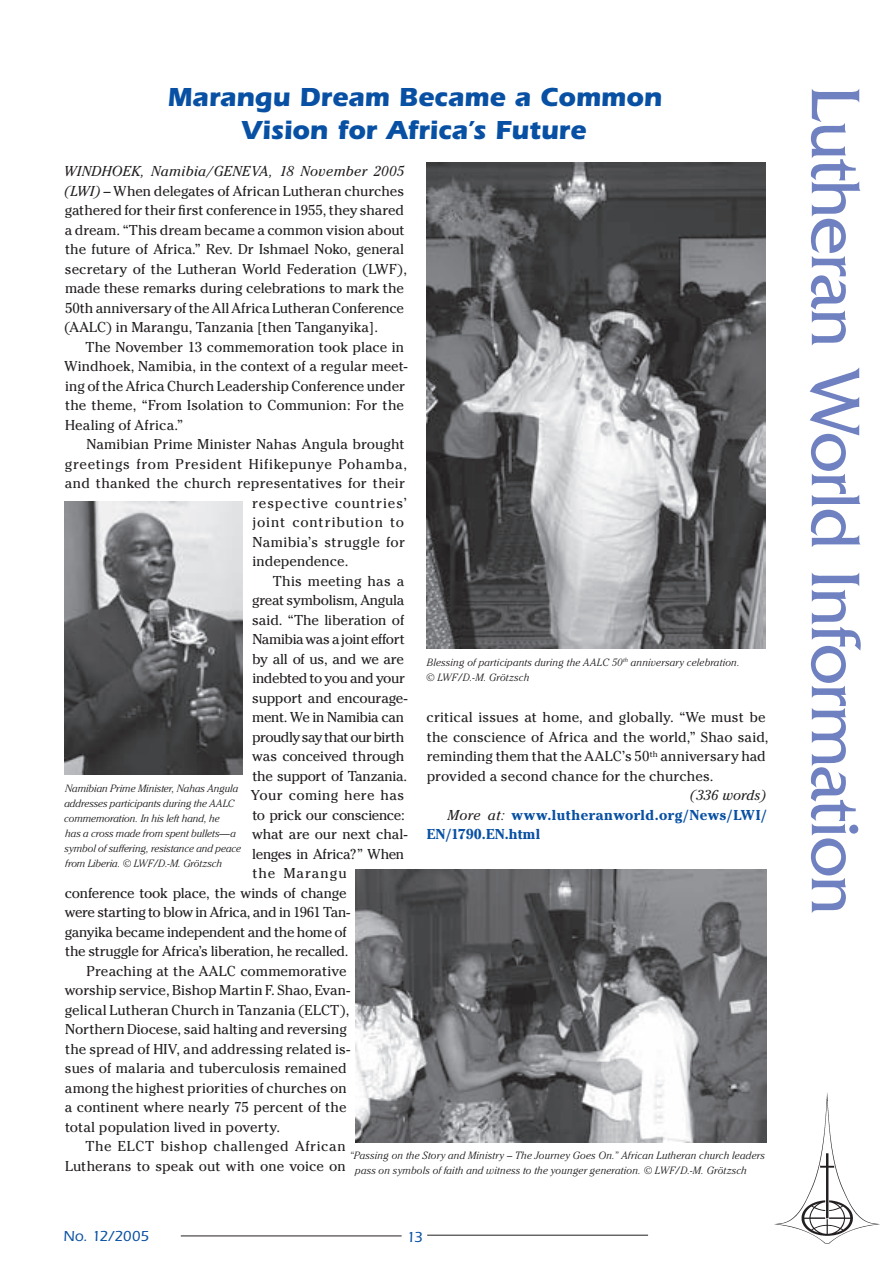
<style>
.page{position:relative;width:894px;height:1263px;background:#fff}
.page>*{position:absolute;margin:0;border:0;box-sizing:border-box;transform-origin:0 0}
.t1{font:72px "Friz Quadrata";letter-spacing:-.02em;color:#6f81c0}
.t2{font:700 27px/33px "Itc Eras";letter-spacing:-.005em;color:#0850a3;text-align:center}
.t3{font:500 15px "Itc Eras";letter-spacing:-.02em;color:#0850a3}
.t4{font:14.25px/19.5px "Cheltenham";color:#231f20}
.t5{font:14.25px "Cheltenham";letter-spacing:-.025em;color:#231f20}
.t6{font:14.25px "Cheltenham";letter-spacing:-.02em;color:#231f20}
.t7{font:14.25px "Cheltenham";letter-spacing:.02em;color:#231f20}
.t8{font:14.25px "Cheltenham";letter-spacing:-.03em;color:#231f20}
.t9{font:700 14.25px "Cheltenham";letter-spacing:.025em;color:#0850a3}
.t10{font:14.25px "Cheltenham";letter-spacing:.04em;color:#231f20}
.t11{font:14.25px "Cheltenham";letter-spacing:.035em;color:#231f20}
.t12{font:14.25px "Cheltenham";letter-spacing:-.035em;color:#231f20}
.t13{font:14.25px "Cheltenham";letter-spacing:.065em;color:#231f20}
.t14{font:14.25px "Cheltenham";letter-spacing:.025em;color:#231f20}
.t15{font:14.25px "Cheltenham";letter-spacing:.055em;color:#231f20}
.t16{font:14.25px "Cheltenham";letter-spacing:.07em;color:#231f20}
.t17{font:italic 14.25px "Cheltenham";letter-spacing:.01em;color:#231f20}
.t18{font:italic 300 10.5px/15px "Cheltenham";letter-spacing:.01em;color:#231f20}
.s1{font-style:italic}
.s2{font-weight:400;font-style:italic;color:#231f20}
</style>
<div class="page">
<hr style="left:181px;top:1235px;width:220px;height:1px;background:#231f20">
<hr style="left:427px;top:1234px;width:221px;height:1px;background:#231f20">
<img style="left:766px;top:1082px;width:114px;height:162px">
<img style="left:356px;top:870px;width:409px;height:272px">
<img style="left:64px;top:501px;width:179px;height:273px">
<img style="left:426px;top:162px;width:339px;height:487px">
<h2 class="t2" style="left:167px;top:80px;width:496px">Marangu Dream Became a Common<br>Vision for Africa’s Future</h2>
<p class="t4" style="left:64px;top:161px;width:345px"><span class="s1">WINDHOEK, Namibia/GENEVA, 18 November 2005 (LWI) –</span> When delegates of African Lutheran churches gathered for their first conference in 1955, they shared a dream. “This dream became a common vision about the future of Africa.” Rev. Dr Ishmael Noko, general secretary of the Lutheran World Federation (LWF), made these remarks during celebrations to mark the 50th anniversary of the All Africa Lutheran Conference (AALC) in Marangu, Tanzania [then Tanganyika].</p>
<p class="t4" style="left:64px;top:337px;width:344px;text-indent:21px">The November 13 commemoration took place in Windhoek, Namibia, in the context of a regular meet&shy;ing of the Africa Church Leadership Conference under the theme, “From Isolation to Communion: For the Healing of Africa.”</p>
<p class="t4" style="left:86px;top:434px;width:320px">Namibian Prime Minister Nahas Angula brought</p>
<p class="t10" style="left:65px;top:455px;width:343px">greetings from President Hifikepunye Pohamba,</p>
<p class="t7" style="left:65px;top:475px;width:341px">and thanked the church representatives for their</p>
<p class="t13" style="left:252px;top:494px;width:156px">respective countries’</p>
<p class="t15" style="left:252px;top:514px;width:153px">joint contribution to</p>
<p class="t14" style="left:252px;top:533px;width:154px">Namibia’s struggle for</p>
<p class="t4" style="left:252px;top:551px;width:97px">independence.</p>
<p class="t7" style="left:273px;top:572px;width:133px">This meeting has a</p>
<p class="t5" style="left:252px;top:592px;width:153px">great symbolism, Angula</p>
<p class="t4" style="left:252px;top:610px;width:154px">said. “The liberation of</p>
<p class="t8" style="left:252px;top:631px;width:154px">Namibia was a joint effort</p>
<p class="t6" style="left:252px;top:650px;width:153px">by all of us, and we are</p>
<p class="t8" style="left:252px;top:670px;width:154px">indebted to you and your</p>
<p class="t4" style="left:252px;top:688px;width:157px">support and encourage-</p>
<p class="t5" style="left:252px;top:709px;width:153px">ment. We in Namibia can</p>
<p class="t12" style="left:252px;top:728px;width:153px">proudly say that our birth</p>
<p class="t4" style="left:252px;top:746px;width:154px">was conceived through</p>
<p class="t5" style="left:252px;top:767px;width:156px">the support of Tanzania.</p>
<p class="t7" style="left:251px;top:787px;width:155px">Your coming here has</p>
<p class="t8" style="left:252px;top:806px;width:154px">to prick our conscience:</p>
<p class="t4" style="left:252px;top:824px;width:157px">what are our next chal-</p>
<p class="t6" style="left:252px;top:845px;width:153px">lenges in Africa?” When</p>
<p class="t16" style="left:252px;top:865px;width:96px">the Marangu</p>
<p class="t6" style="left:65px;top:884px;width:283px">conference took place, the winds of change</p>
<p class="t5" style="left:65px;top:904px;width:287px">were starting to blow in Africa, and in 1961 Tan-</p>
<p class="t5" style="left:65px;top:923px;width:283px">ganyika became independent and the home of</p>
<p class="t6" style="left:65px;top:943px;width:285px">the struggle for Africa’s liberation, he recalled.</p>
<p class="t4" style="left:86px;top:961px;width:261px">Preaching at the AALC commemorative</p>
<p class="t4" style="left:65px;top:980px;width:287px">worship service, Bishop Martin F. Shao, Evan-</p>
<p class="t4" style="left:65px;top:1000px;width:286px">gelical Lutheran Church in Tanzania (ELCT),</p>
<p class="t4" style="left:65px;top:1019px;width:283px">Northern Diocese, said halting and reversing</p>
<p class="t4" style="left:65px;top:1039px;width:286px">the spread of HIV, and addressing related is-</p>
<p class="t4" style="left:65px;top:1058px;width:283px">sues of malaria and tuberculosis remained</p>
<p class="t4" style="left:65px;top:1078px;width:283px">among the highest priorities of churches on</p>
<p class="t4" style="left:65px;top:1097px;width:283px">a continent where nearly 75 percent of the</p>
<p class="t4" style="left:65px;top:1117px;width:216px">total population lived in poverty.</p>
<p class="t11" style="left:85px;top:1138px;width:262px">The ELCT bishop challenged African</p>
<p class="t4" style="left:65px;top:1156px;width:282px">Lutherans to speak out with one voice on</p>
<p class="t18" style="left:426px;top:655px;width:315px">Blessing of participants during the AALC 50<sup>th</sup> anniversary celebration. © LWF/D.-M. Grötzsch</p>
<p class="t4" style="left:426px;top:707px;width:343px">critical issues at home, and globally. “We must be the conscience of Africa and the world,” Shao said, reminding them that the AALC’s 50<sup>th</sup> anniversary had provided a second chance for the churches.</p>
<p class="t17" style="left:689px;top:787px;width:78px">(336 words)</p>
<p class="t9" style="left:447px;top:806px;width:320px"><span class="s2">More at:</span> www.lutheranworld.org/News/LWI/</p>
<p class="t9" style="left:427px;top:826px;width:115px">EN/1790.EN.html</p>
<p class="t18" style="left:64px;top:781px;width:178px">Namibian Prime Minister, Nahas Angula addresses participants during the AALC commemoration. In his left hand, he<br>has a cross made from spent bullets—a symbol of suffering, resistance and peace from Liberia. © LWF/D.-M. Grötzsch</p>
<p class="t18" style="left:355px;top:1148px;width:411px;text-indent:-6px">“Passing on the Story and Ministry – The Journey Goes On.” African Lutheran church leaders pass on symbols of faith and witness to the younger generation. © LWF/D.-M. Grötzsch</p>
<p class="t3" style="left:63px;top:1227px;width:87px">No. 12/2005</p>
<p class="t3" style="left:407px;top:1228px;width:18px">13</p>
<h1 class="t1" style="left:875px;top:86px;width:830px;rotate:90deg">Lutheran World Information</h1>
</div>
